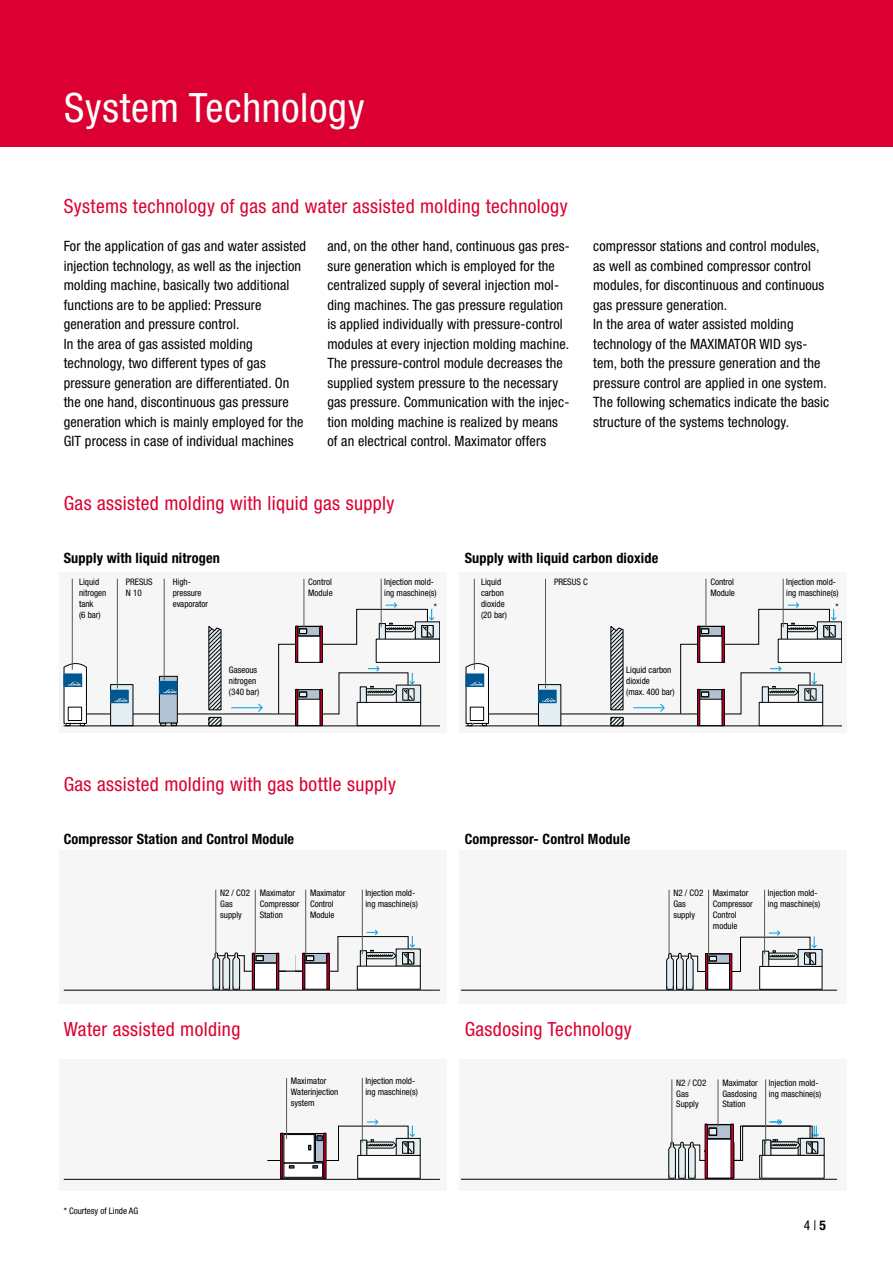
<style>
.page{position:relative;width:893px;height:1263px;background:#fff}
.page>*{position:absolute;margin:0;border:0;box-sizing:border-box;transform-origin:0 0}
.t1{font:condensed 40.5px "Helvetica Neue LT Std";letter-spacing:.02em;color:#fff}
.t2{font:condensed 19.5px "Helvetica Neue LT Std";letter-spacing:.02em;color:#db0031}
.t3{font:condensed 14.25px/19.5px "Helvetica Neue LT Std";letter-spacing:.01em;color:#000}
.t4{font:700 condensed 14.25px "Helvetica Neue LT Std";letter-spacing:.01em;color:#000}
.t5{font:condensed 13.5px "Helvetica Neue LT Std";color:#000}
.t6{font:condensed 9px/10.8px "Helvetica Neue LT Std";color:#000}
.s1{font-weight:700}
</style>
<div class="page">
<div style="left:59px;top:572px;width:387px;height:160px;background:#f6f6f6"></div>
<div style="left:459px;top:572px;width:387px;height:160px;background:#f6f6f6"></div>
<div style="left:0;top:0;width:893px;height:146px;background:#db0031"></div>
<hr style="left:466px;top:726px;width:376px;height:1px;background:#000">
<svg style="left:466px;top:602px;width:376px;height:124px"></svg>
<hr style="left:474px;top:579px;width:1px;height:91px;background:#58585a">
<hr style="left:545px;top:579px;width:1px;height:109px;background:#58585a">
<hr style="left:706px;top:579px;width:1px;height:48px;background:#58585a">
<hr style="left:783px;top:579px;width:1px;height:48px;background:#58585a">
<hr style="left:64px;top:726px;width:376px;height:1px;background:#000">
<svg style="left:64px;top:602px;width:376px;height:124px"></svg>
<hr style="left:72px;top:579px;width:1px;height:91px;background:#58585a">
<hr style="left:117px;top:579px;width:1px;height:109px;background:#58585a">
<hr style="left:164px;top:579px;width:1px;height:101px;background:#58585a">
<hr style="left:304px;top:579px;width:1px;height:48px;background:#58585a">
<hr style="left:381px;top:579px;width:1px;height:48px;background:#58585a">
<div style="left:59px;top:850px;width:387px;height:153px;background:#f6f6f6"></div>
<svg style="left:296px;top:929px;width:125px;height:61px"></svg>
<svg style="left:212px;top:936px;width:74px;height:54px"></svg>
<hr style="left:279px;top:970px;width:23px;height:2px;background:#000">
<hr style="left:64px;top:990px;width:376px;height:1px;background:#000">
<hr style="left:305px;top:890px;width:1px;height:65px;background:#58585a">
<hr style="left:255px;top:890px;width:1px;height:65px;background:#58585a">
<hr style="left:216px;top:890px;width:1px;height:65px;background:#58585a">
<hr style="left:362px;top:890px;width:1px;height:64px;background:#58585a">
<div style="left:459px;top:850px;width:387px;height:153px;background:#f6f6f6"></div>
<svg style="left:666px;top:930px;width:156px;height:60px"></svg>
<hr style="left:461px;top:990px;width:376px;height:1px;background:#000">
<hr style="left:708px;top:890px;width:1px;height:65px;background:#58585a">
<hr style="left:669px;top:890px;width:1px;height:65px;background:#58585a">
<hr style="left:764px;top:890px;width:1px;height:64px;background:#58585a">
<div style="left:59px;top:1059px;width:387px;height:132px;background:#f6f6f6"></div>
<svg style="left:266px;top:1119px;width:155px;height:60px"></svg>
<hr style="left:64px;top:1179px;width:376px;height:1px;background:#000">
<hr style="left:286px;top:1078px;width:1px;height:61px;background:#58585a">
<hr style="left:362px;top:1078px;width:1px;height:64px;background:#58585a">
<div style="left:459px;top:1059px;width:387px;height:132px;background:#f6f6f6"></div>
<svg style="left:668px;top:1119px;width:157px;height:60px"></svg>
<hr style="left:461px;top:1179px;width:376px;height:1px;background:#000">
<hr style="left:672px;top:1079px;width:1px;height:66px;background:#58585a">
<hr style="left:718px;top:1079px;width:1px;height:47px;background:#58585a">
<hr style="left:765px;top:1079px;width:1px;height:65px;background:#58585a">
<h1 class="t1" style="left:64px;top:84px;width:302px">System Technology</h1>
<h2 class="t2" style="left:64px;top:195px;width:505px">Systems technology of gas and water assisted molding technology</h2>
<p class="t3" style="left:64px;top:236px;width:244px">For the application of gas and water assisted injection technology, as well as the injection molding machine, basically two additional functions are to be applied: Pressure generation and pressure control.<br>In the area of gas assisted molding technology, two different types of gas pressure generation are differentiated. On the one hand, discontinuous gas pressure generation which is mainly employed for the GIT process in case of individual machines</p>
<p class="t3" style="left:327px;top:236px;width:244px">and, on the other hand, continuous gas pres&shy;sure generation which is employed for the centralized supply of several injection mol&shy;ding machines. The gas pressure regulation is applied individually with pressure-control modules at every injection molding machine.<br>The pressure-control module decreases the supplied system pressure to the necessary gas pressure. Communication with the injec&shy;tion molding machine is realized by means of an electrical control. Maximator offers</p>
<p class="t3" style="left:593px;top:236px;width:238px">compressor stations and control modules, as well as combined compressor control modules, for discontinuous and continuous gas pressure generation.<br>In the area of water assisted molding technology of the MAXIMATOR WID sys&shy;tem, both the pressure generation and the pressure control are applied in one system.<br>The following schematics indicate the basic structure of the systems technology.</p>
<h2 class="t2" style="left:64px;top:492px;width:332px">Gas assisted molding with liquid gas supply</h2>
<p class="t4" style="left:64px;top:549px;width:158px">Supply with liquid nitrogen</p>
<p class="t4" style="left:465px;top:549px;width:195px">Supply with liquid carbon dioxide</p>
<p class="t6" style="left:79px;top:576px;width:29px">Liquid nitrogen tank<br>(6 bar)</p>
<p class="t6" style="left:126px;top:576px;width:28px">PRESUS<br>N 10</p>
<p class="t6" style="left:173px;top:576px;width:37px">High&shy;pressure evaporator</p>
<p class="t6" style="left:229px;top:664px;width:32px">Gaseous nitrogen (340 bar)</p>
<p class="t6" style="left:481px;top:576px;width:27px">Liquid carbon dioxide (20 bar)</p>
<p class="t6" style="left:554px;top:576px;width:35px">PRESUS C</p>
<p class="t6" style="left:710px;top:576px;width:26px">Control<br>Module</p>
<p class="t6" style="left:786px;top:576px;width:54px">Injection mold&shy;ing maschine(s)</p>
<p class="t6" style="left:308px;top:576px;width:26px">Control<br>Module</p>
<p class="t6" style="left:384px;top:576px;width:54px">Injection mold&shy;ing maschine(s)</p>
<p class="t6" style="left:434px;top:602px;width:5px">*</p>
<p class="t6" style="left:835px;top:602px;width:5px">*</p>
<p class="t6" style="left:626px;top:664px;width:50px">Liquid carbon dioxide<br>(max. 400 bar)</p>
<h2 class="t2" style="left:64px;top:773px;width:334px">Gas assisted molding with gas bottle supply</h2>
<p class="t4" style="left:64px;top:830px;width:232px">Compressor Station and Control Module</p>
<p class="t4" style="left:465px;top:830px;width:167px">Compressor- Control Module</p>
<p class="t6" style="left:220px;top:887px;width:32px">N2 / CO2<br>Gas supply</p>
<p class="t6" style="left:673px;top:887px;width:32px">N2 / CO2<br>Gas supply</p>
<p class="t6" style="left:310px;top:887px;width:37px">Maximator<br>Control<br>Module</p>
<p class="t6" style="left:260px;top:887px;width:41px">Maximator<br>Compressor<br>Station</p>
<p class="t6" style="left:713px;top:887px;width:41px">Maximator<br>Compressor<br>Control module</p>
<p class="t6" style="left:365px;top:887px;width:54px">Injection mold&shy;ing maschine(s)</p>
<p class="t6" style="left:768px;top:887px;width:54px">Injection mold&shy;ing maschine(s)</p>
<h2 class="t2" style="left:64px;top:1018px;width:178px">Water assisted molding</h2>
<h2 class="t2" style="left:465px;top:1018px;width:169px">Gasdosing Technology</h2>
<p class="t6" style="left:64px;top:1205px;width:76px">* Courtesy of Linde AG</p>
<p class="t6" style="left:291px;top:1076px;width:49px">Maximator<br>Waterinjection system</p>
<p class="t6" style="left:365px;top:1076px;width:54px">Injection mold&shy;ing maschine(s)</p>
<p class="t6" style="left:676px;top:1077px;width:32px">N2 / CO2<br>Gas<br>Supply</p>
<p class="t6" style="left:722px;top:1077px;width:37px;text-align:justify">Maximator Gasdosing Station</p>
<p class="t6" style="left:769px;top:1077px;width:54px">Injection mold&shy;ing maschine(s)</p>
<p class="t5" style="left:804px;top:1217px;width:24px">4 | <span class="s1">5</span></p>
</div>
